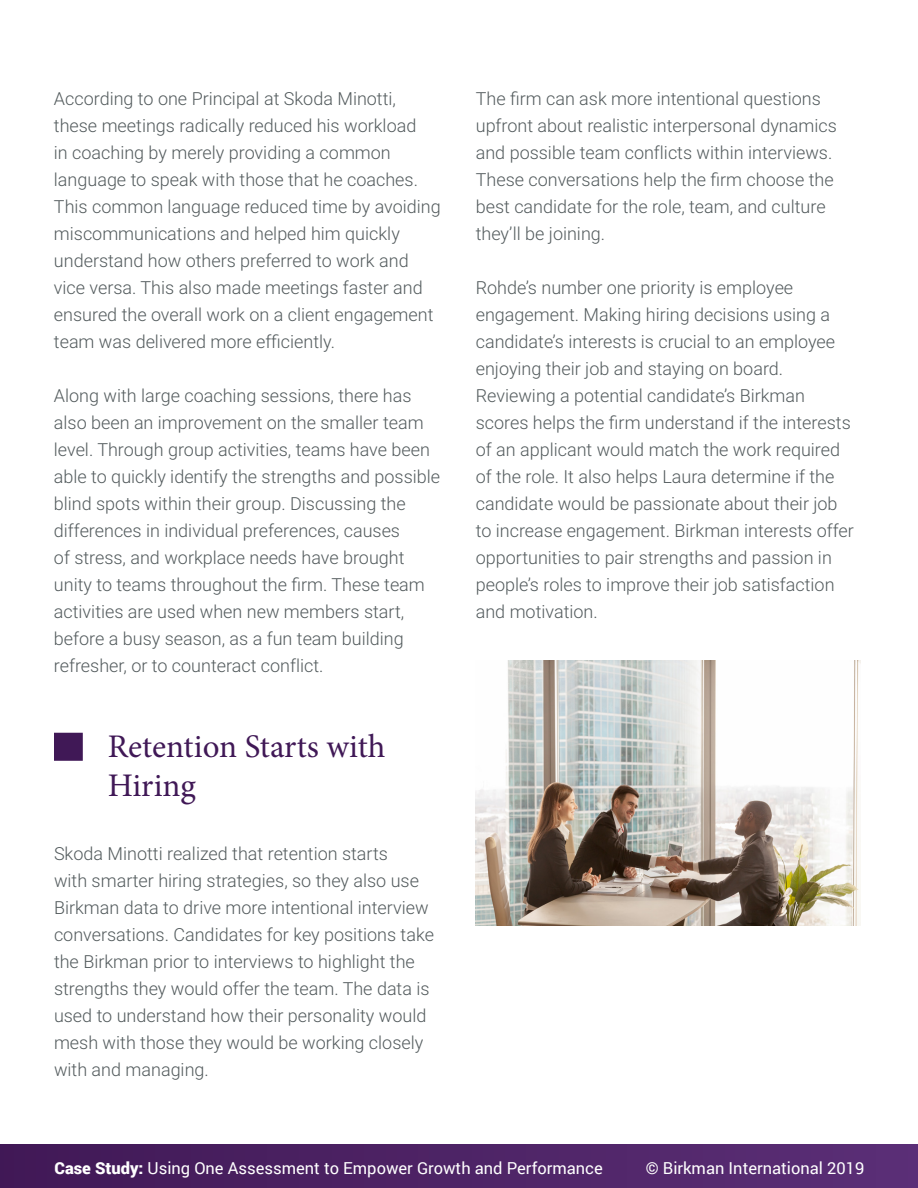
<style>
.page{position:relative;width:918px;height:1188px;background:#fff}
.page>*{position:absolute;margin:0;border:0;box-sizing:border-box;transform-origin:0 0}
.t1{font:33px/39.6px "Minion Pro";color:#401856}
.Body_Text{font:300 18px/27px "Roboto";color:#535b5d}
.t2{font:16.5px "Roboto";color:#fff}
.s1{font-weight:900}
</style>
<div class="page">
<div style="left:0;top:1144px;width:918px;height:44px;background:linear-gradient(to right,#411956,#5b2f76)"></div>
<div style="left:54px;top:733px;width:29px;height:28px;background:#401856;border:2px solid #401856"></div>
<img style="left:476px;top:661px;width:385px;height:265px">
<p class="Body_Text" style="left:54px;top:84px;width:388px">According to one Principal at Skoda Minotti, these meetings radically reduced his workload<br>in coaching by merely providing a common language to speak with those that he coaches.<br>This common language reduced time by avoiding miscommunications and helped him quickly understand how others preferred to work and vice versa. This also made meetings faster and ensured the overall work on a client engagement team was delivered more efficiently.</p>
<p class="Body_Text" style="left:54px;top:381px;width:388px">Along with large coaching sessions, there has also been an improvement on the smaller team level. Through group activities, teams have been able to quickly identify the strengths and possible blind spots within their group. Discussing the differences in individual preferences, causes<br>of stress, and workplace needs have brought unity to teams throughout the firm. These team activities are used when new members start, before a busy season, as a fun team building refresher, or to counteract conflict.</p>
<p class="t1" style="left:108px;top:727px;width:279px">Retention Starts with<br>Hiring</p>
<p class="Body_Text" style="left:54px;top:839px;width:382px">Skoda Minotti realized that retention starts<br>with smarter hiring strategies, so they also use Birkman data to drive more intentional interview conversations. Candidates for key positions take the Birkman prior to interviews to highlight the strengths they would offer the team. The data is used to understand how their personality would mesh with those they would be working closely with and managing.</p>
<p class="Body_Text" style="left:476px;top:85px;width:362px">The firm can ask more intentional questions upfront about realistic interpersonal dynamics and possible team conflicts within interviews.<br>These conversations help the firm choose the best candidate for the role, team, and culture they’ll be joining.</p>
<p class="Body_Text" style="left:476px;top:274px;width:380px">Rohde’s number one priority is employee engagement. Making hiring decisions using a candidate’s interests is crucial to an employee enjoying their job and staying on board.<br>Reviewing a potential candidate’s Birkman scores helps the firm understand if the interests of an applicant would match the work required of the role. It also helps Laura determine if the candidate would be passionate about their job to increase engagement. Birkman interests offer opportunities to pair strengths and passion in people’s roles to improve their job satisfaction and motivation.</p>
<p class="t2" style="left:54px;top:1156px;width:550px"><span class="s1">Case Study:</span> Using One Assessment to Empower Growth and Performance</p>
<p class="t2" style="left:646px;top:1156px;width:220px">© Birkman International 2019</p>
</div>
